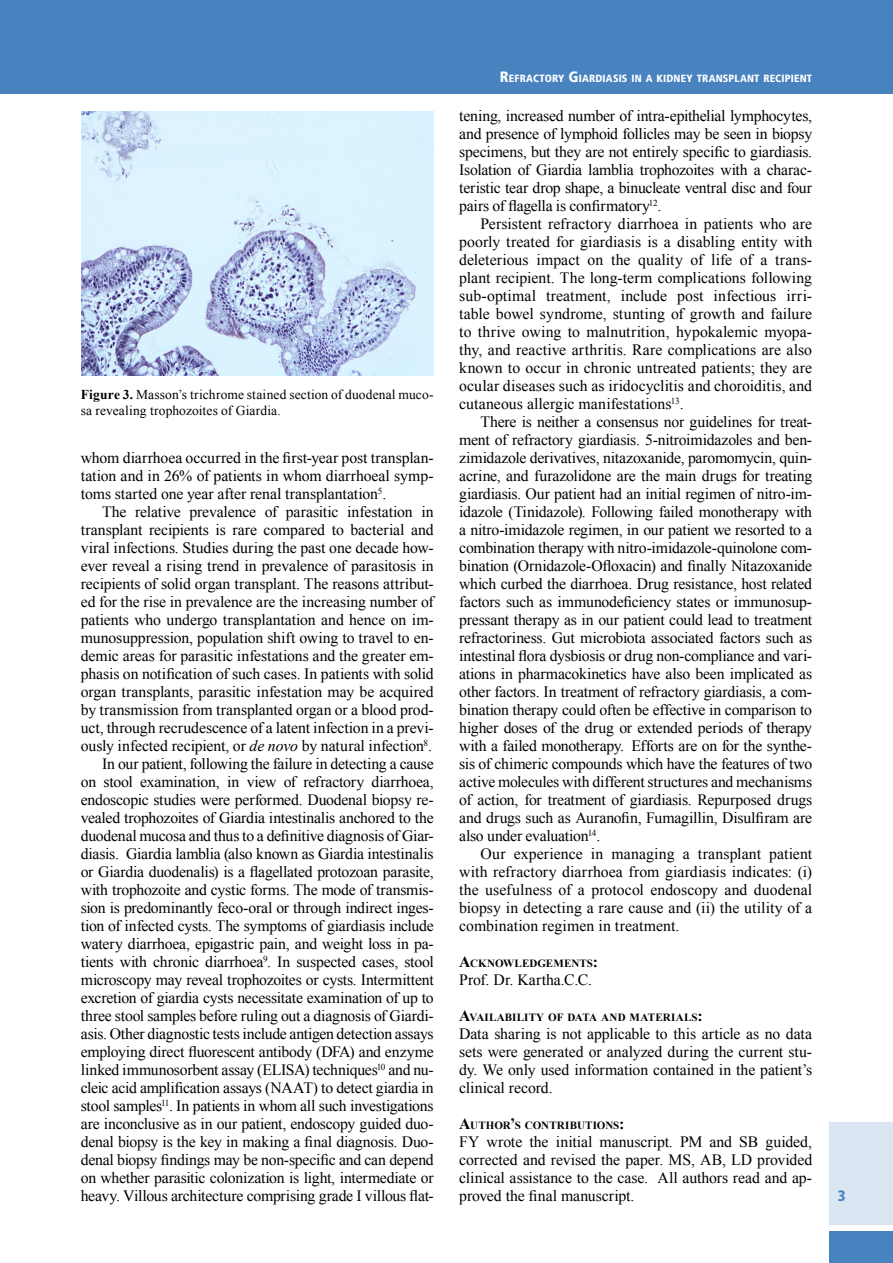
<style>
.page{position:relative;width:893px;height:1263px;background:#fff}
.page>*{position:absolute;margin:0;border:0;box-sizing:border-box;transform-origin:0 0}
.t1{font:15.75px/18px "Times New Roman";letter-spacing:-.01em;color:#000;text-align:justify}
.t2{font:900 condensed 15px "Frutiger";color:#4882bf}
.t3{font:13.5px/15.8px "Times New Roman";letter-spacing:.01em;color:#000}
.t4{font:700 10.95px "Times New Roman";letter-spacing:.005em;color:#000}
.t5{font:900 condensed 10.5px "Frutiger";letter-spacing:.02em;color:#fff}
.s1{font-weight:700}
.s2{font-style:italic}
.s3{font-size:15px}
.s4{font-size:15.75px}
</style>
<div class="page">
<div style="left:0;top:0;width:893px;height:94px;background:#4882bf"></div>
<div style="left:829px;top:1123px;width:64px;height:102px;background:#dae6f2"></div>
<div style="left:829px;top:1231px;width:64px;height:32px;background:#4882bf"></div>
<img style="left:81px;top:111px;width:352px;height:264px">
<p class="t3" style="left:81px;top:387px;width:354px"><span class="s1">Figure 3.</span> Masson’s trichrome stained section of duodenal muco&shy;sa revealing trophozoites of Giardia.</p>
<p class="t1" style="left:81px;top:449px;width:354px">whom diarrhoea occurred in the first-year post transplan&shy;tation and in 26% of patients in whom diarrhoeal symp&shy;toms started one year after renal transplantation<sup>5</sup>.</p>
<p class="t1" style="left:81px;top:503px;width:354px;text-align:right">The relative prevalence of parasitic infestation in transplant recipients is rare compared to bacterial and viral infections. Studies during the past one decade how&shy;ever reveal a rising trend in prevalence of parasitosis in recipients of solid organ transplant. The reasons attribut&shy;ed for the rise in prevalence are the increasing number of patients who undergo transplantation and hence on im&shy;munosuppression, population shift owing to travel to en&shy;demic areas for parasitic infestations and the greater em&shy;phasis on notification of such cases. In patients with solid organ transplants, parasitic infestation may be acquired by transmission from transplanted organ or a blood prod&shy;uct, through recrudescence of a latent infection in a previ&shy;ously infected recipient, or <span class="s2">de novo</span> by natural infection<sup>8</sup>.<br>In our patient, following the failure in detecting a cause<br>on stool examination, in view of refractory diarrhoea, endoscopic studies were performed. Duodenal biopsy re&shy;vealed trophozoites of Giardia intestinalis anchored to the duodenal mucosa and thus to a definitive diagnosis of Giar&shy;diasis. Giardia lamblia (also known as Giardia intestinalis or Giardia duodenalis) is a flagellated protozoan parasite, with trophozoite and cystic forms. The mode of transmis&shy;sion is predominantly feco-oral or through indirect inges&shy;tion of infected cysts. The symptoms of giardiasis include watery diarrhoea, epigastric pain, and weight loss in pa&shy;tients with chronic diarrhoea<sup>9</sup>. In suspected cases, stool microscopy may reveal trophozoites or cysts. Intermittent excretion of giardia cysts necessitate examination of up to three stool samples before ruling out a diagnosis of Giardi&shy;asis. Other diagnostic tests include antigen detection assays employing direct fluorescent antibody (DFA) and enzyme linked immunosorbent assay (ELISA) techniques<sup>10</sup> and nu&shy;cleic acid amplification assays (NAAT) to detect giardia in stool samples<sup>11</sup>. In patients in whom all such investigations are inconclusive as in our patient, endoscopy guided duo&shy;denal biopsy is the key in making a final diagnosis. Duo&shy;denal biopsy findings may be non-specific and can depend on whether parasitic colonization is light, intermediate or heavy. Villous architecture comprising grade I villous flat-</p>
<p class="t5" style="left:500px;top:72px;width:314px"><span class="s3">R</span>EFRACTORY <span class="s3">G</span>IARDIASIS IN A KIDNEY TRANSPLANT RECIPIENT</p>
<p class="t1" style="left:459px;top:107px;width:354px">tening, increased number of intra-epithelial lymphocytes, and presence of lymphoid follicles may be seen in biopsy specimens, but they are not entirely specific to giardiasis.<br>Isolation of Giardia lamblia trophozoites with a charac&shy;teristic tear drop shape, a binucleate ventral disc and four pairs of flagella is confirmatory<sup>12</sup>.</p>
<p class="t1" style="left:459px;top:215px;width:354px;text-indent:21px">Persistent refractory diarrhoea in patients who are poorly treated for giardiasis is a disabling entity with deleterious impact on the quality of life of a trans&shy;plant recipient. The long-term complications following sub-optimal treatment, include post infectious irri&shy;table bowel syndrome, stunting of growth and failure to thrive owing to malnutrition, hypokalemic myopa&shy;thy, and reactive arthritis. Rare complications are also known to occur in chronic untreated patients; they are ocular diseases such as iridocyclitis and choroiditis, and cutaneous allergic manifestations<sup>13</sup>.</p>
<p class="t1" style="left:459px;top:413px;width:354px;text-indent:21px">There is neither a consensus nor guidelines for treat&shy;ment of refractory giardiasis. 5-nitroimidazoles and ben&shy;zimidazole derivatives, nitazoxanide, paromomycin, quin&shy;acrine, and furazolidone are the main drugs for treating giardiasis. Our patient had an initial regimen of nitro-im&shy;idazole (Tinidazole). Following failed monotherapy with a nitro-imidazole regimen, in our patient we resorted to a combination therapy with nitro-imidazole-quinolone com&shy;bination (Ornidazole-Ofloxacin) and finally Nitazoxanide which curbed the diarrhoea. Drug resistance, host related factors such as immunodeficiency states or immunosup&shy;pressant therapy as in our patient could lead to treatment refractoriness. Gut microbiota associated factors such as intestinal flora dysbiosis or drug non-compliance and vari&shy;ations in pharmacokinetics have also been implicated as other factors. In treatment of refractory giardiasis, a com&shy;bination therapy could often be effective in comparison to higher doses of the drug or extended periods of therapy with a failed monotherapy. Efforts are on for the synthe&shy;sis of chimeric compounds which have the features of two active molecules with different structures and mechanisms of action, for treatment of giardiasis. Repurposed drugs and drugs such as Auranofin, Fumagillin, Disulfiram are also under evaluation<sup>14</sup>.</p>
<p class="t1" style="left:459px;top:845px;width:354px;text-indent:21px">Our experience in managing a transplant patient with refractory diarrhoea from giardiasis indicates: (i) the usefulness of a protocol endoscopy and duodenal biopsy in detecting a rare cause and (ii) the utility of a combination regimen in treatment.</p>
<p class="t4" style="left:459px;top:956px;width:140px"><span class="s4">A</span>CKNOWLEDGEMENTS<span class="s4">:</span></p>
<p class="t1" style="left:459px;top:971px;width:134px">Prof. Dr. Kartha.C.C.</p>
<p class="t4" style="left:459px;top:1010px;width:245px"><span class="s4">A</span>VAILABILITY OF DATA AND MATERIALS<span class="s4">:</span></p>
<p class="t1" style="left:459px;top:1025px;width:354px">Data sharing is not applicable to this article as no data sets were generated or analyzed during the current stu&shy;dy. We only used information contained in the patient’s clinical record.</p>
<p class="t4" style="left:459px;top:1118px;width:167px"><span class="s4">A</span>UTHOR<span class="s4">’</span>S CONTRIBUTIONS<span class="s4">:</span></p>
<p class="t1" style="left:459px;top:1133px;width:354px">FY wrote the initial manuscript. PM and SB guided, corrected and revised the paper. MS, AB, LD provided clinical assistance to the case. All authors read and ap&shy;proved the final manuscript.</p>
<p class="t2" style="left:838px;top:1187px;width:9px">3</p>
</div>
